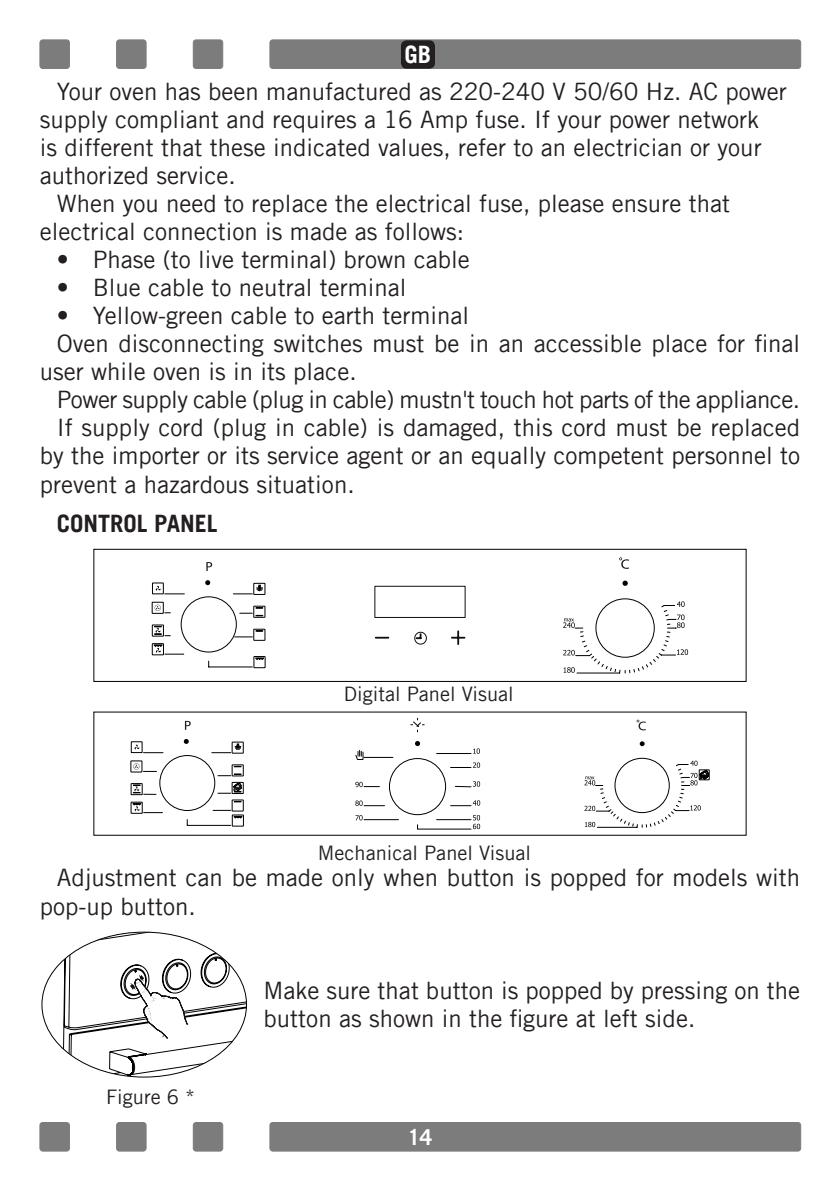
<style>
.page{position:relative;width:840px;height:1191px;background:#fff}
.page>*{position:absolute;margin:0;border:0;box-sizing:border-box;transform-origin:0 0}
.t1{font:24px/28px "Trade Gothic";color:#231f20}
.t2{font:24px "Trade Gothic";letter-spacing:-.02em;color:#231f20}
.t3{font:700 24px "Trade Gothic";color:#231f20}
.t4{font:700 24px "Trade Gothic";color:#fff}
.t5{font:700 22px "Trade Gothic";color:#fff}
.t6{font:20px "Trade Gothic";color:#231f20}
</style>
<div class="page">
<div style="left:270px;top:40px;width:530px;height:28px;background:#7d7c7c;border-radius:3px"></div>
<div style="left:269px;top:40px;width:531px;height:29px;border:1px solid #7d7c7c;border-radius:3px"></div>
<div style="left:40px;top:40px;width:29px;height:28px;background:#7d7c7c;border-radius:3px"></div>
<div style="left:40px;top:40px;width:30px;height:29px;border:1px solid #7d7c7c;border-radius:3px"></div>
<div style="left:193px;top:40px;width:29px;height:28px;background:#7d7c7c;border-radius:3px"></div>
<div style="left:193px;top:40px;width:30px;height:29px;border:1px solid #7d7c7c;border-radius:3px"></div>
<div style="left:116px;top:40px;width:30px;height:28px;background:#7d7c7c;border-radius:3px"></div>
<div style="left:116px;top:40px;width:30px;height:29px;border:1px solid #7d7c7c;border-radius:3px"></div>
<div style="left:270px;top:1122px;width:530px;height:29px;background:#7d7c7c;border-radius:3px"></div>
<div style="left:269px;top:1122px;width:531px;height:29px;border:1px solid #7d7c7c;border-radius:3px"></div>
<div style="left:40px;top:1122px;width:29px;height:29px;background:#7d7c7c;border-radius:3px"></div>
<div style="left:40px;top:1122px;width:30px;height:29px;border:1px solid #7d7c7c;border-radius:3px"></div>
<div style="left:193px;top:1122px;width:29px;height:29px;background:#7d7c7c;border-radius:3px"></div>
<div style="left:193px;top:1122px;width:30px;height:29px;border:1px solid #7d7c7c;border-radius:3px"></div>
<div style="left:116px;top:1122px;width:30px;height:29px;background:#7d7c7c;border-radius:3px"></div>
<div style="left:116px;top:1122px;width:30px;height:29px;border:1px solid #7d7c7c;border-radius:3px"></div>
<div style="left:93px;top:549px;width:653px;height:132px;border:1px solid #000002"></div>
<svg style="left:374px;top:585px;width:91px;height:33px"></svg>
<svg style="left:375px;top:630px;width:90px;height:15px"></svg>
<svg style="left:622px;top:580px;width:5px;height:6px"></svg>
<svg style="left:619px;top:557px;width:9px;height:12px"></svg>
<svg style="left:563px;top:598px;width:124px;height:75px"></svg>
<svg style="left:206px;top:562px;width:6px;height:9px"></svg>
<div style="left:253px;top:583px;width:12px;height:12px;border:1px solid #000"></div>
<div style="left:253px;top:656px;width:12px;height:12px;border:1px solid #000"></div>
<div style="left:253px;top:606px;width:12px;height:11px;border:1px solid #000"></div>
<div style="left:253px;top:629px;width:12px;height:11px;border:1px solid #000"></div>
<svg style="left:152px;top:580px;width:111px;height:87px"></svg>
<svg style="left:355px;top:741px;width:125px;height:88px"></svg>
<svg style="left:410px;top:717px;width:14px;height:15px"></svg>
<div style="left:232px;top:782px;width:11px;height:12px;border:1px solid #000"></div>
<svg style="left:185px;top:721px;width:6px;height:9px"></svg>
<div style="left:232px;top:742px;width:11px;height:11px;border:1px solid #000"></div>
<div style="left:232px;top:814px;width:11px;height:12px;border:1px solid #000"></div>
<div style="left:232px;top:764px;width:11px;height:12px;border:1px solid #000"></div>
<div style="left:232px;top:799px;width:11px;height:12px;border:1px solid #000"></div>
<div style="left:130px;top:760px;width:12px;height:12px;border:1px solid #000"></div>
<svg style="left:131px;top:739px;width:111px;height:87px"></svg>
<svg style="left:639px;top:741px;width:5px;height:5px"></svg>
<svg style="left:636px;top:719px;width:9px;height:11px"></svg>
<hr style="left:597px;top:827px;width:39px;height:1px;background:#000">
<div style="left:698px;top:769px;width:11px;height:11px;border:1px solid #000"></div>
<svg style="left:584px;top:757px;width:124px;height:70px"></svg>
<svg style="left:42px;top:932px;width:204px;height:145px"></svg>
<div style="left:401px;top:40px;width:34px;height:29px;background:#231f20;border-radius:6px"></div>
<p class="t4" style="left:404px;top:40px;width:28px">GB</p>
<p class="t1" style="left:57px;top:77px;width:731px">Your oven has been manufactured as 220-240 V 50/60 Hz. AC power</p>
<p class="t1" style="left:40px;top:105px;width:720px">supply compliant and requires a 16 Amp fuse. If your power network</p>
<p class="t1" style="left:40px;top:133px;width:723px">is different that these indicated values, refer to an electrician or your</p>
<p class="t1" style="left:40px;top:161px;width:197px">authorized service.</p>
<p class="t1" style="left:57px;top:189px;width:674px">When you need to replace the electrical fuse, please ensure that</p>
<p class="t1" style="left:40px;top:217px;width:425px">electrical connection is made as follows:</p>
<p class="t1" style="left:57px;top:245px;width:414px">• Phase (to live terminal) brown cable</p>
<p class="t1" style="left:57px;top:273px;width:351px">• Blue cable to neutral terminal</p>
<p class="t1" style="left:57px;top:301px;width:413px">• Yellow-green cable to earth terminal</p>
<p class="t1" style="left:57px;top:329px;width:744px">Oven disconnecting switches must be in an accessible place for final</p>
<p class="t1" style="left:40px;top:357px;width:318px">user while oven is in its place.</p>
<p class="t2" style="left:57px;top:385px;width:744px">Power supply cable (plug in cable) mustn't touch hot parts of the appliance.</p>
<p class="t1" style="left:57px;top:413px;width:744px">If supply cord (plug in cable) is damaged, this cord must be replaced</p>
<p class="t1" style="left:40px;top:441px;width:761px">by the importer or its service agent or an equally competent personnel to</p>
<p class="t1" style="left:40px;top:470px;width:316px">prevent a hazardous situation.</p>
<p class="t3" style="left:57px;top:508px;width:162px">CONTROL PANEL</p>
<p class="t6" style="left:344px;top:682px;width:171px">Digital Panel Visual</p>
<p class="t6" style="left:317px;top:841px;width:214px">Mechanical Panel Visual</p>
<p class="t1" style="left:40px;top:863px;width:761px;text-indent:17px">Adjustment can be made only when button is popped for models with pop-up button.</p>
<p class="t6" style="left:106px;top:1084px;width:90px">Figure 6 *</p>
<p class="t1" style="left:263px;top:976px;width:538px">Make sure that button is popped by pressing on the button as shown in the figure at left side.</p>
<p class="t5" style="left:407px;top:1123px;width:26px">14</p>
</div>
